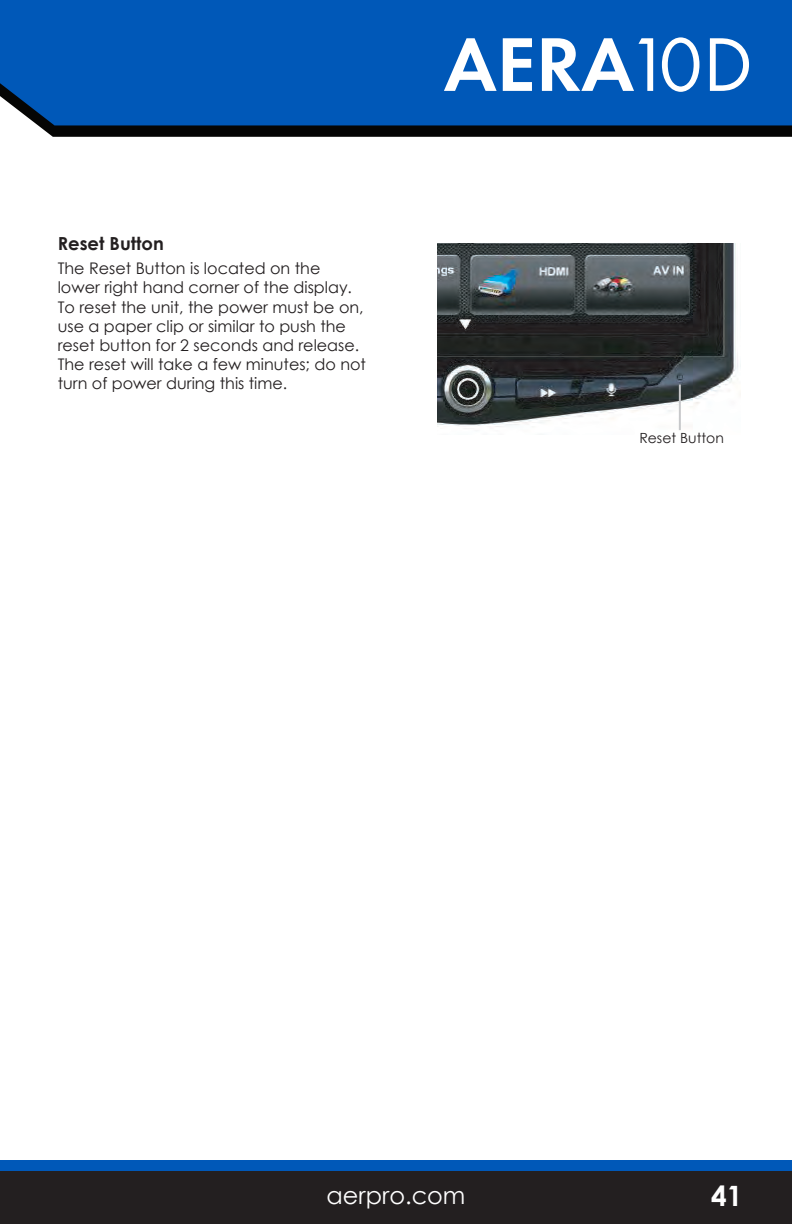
<style>
.page{position:relative;width:792px;height:1224px;background:#fff}
.page>*{position:absolute;margin:0;border:0;box-sizing:border-box;transform-origin:0 0}
.t1{font:600 79px "Futura PT";color:#fff}
.t2{font:700 28px "Century Gothic";color:#fff}
.t3{font:24px "Century Gothic";color:#fff}
.t4{font:700 18px "Century Gothic";color:#231f20}
.t5{font:16px/19.2px "Century Gothic";color:#231f20}
.t6{font:14px "Century Gothic";color:#231f20}
.s1{font-weight:400}
</style>
<div class="page">
<svg style="left:37px;top:125px;width:755px;height:12px;background:#0b0e11"></svg>
<div style="left:0;top:0;width:792px;height:125px;background:#0058b8"></div>
<div style="left:0;top:1167px;width:792px;height:57px;background:#231f20"></div>
<div style="left:0;top:1160px;width:792px;height:10px;background:#0058b8"></div>
<img style="left:437px;top:244px;width:304px;height:185px">
<hr style="left:679px;top:385px;width:2px;height:45px;background:#c7c8ca">
<p class="t4" style="left:58px;top:230px;width:108px">Reset Button</p>
<p class="t5" style="left:58px;top:259px;width:310px">The Reset Button is located on the lower right hand corner of the display.<br>To reset the unit, the power must be on, use a paper clip or similar to push the reset button for 2 seconds and release.<br>The reset will take a few minutes; do not turn of power during this time.</p>
<h1 class="t1" style="left:444px;top:15px;width:311px">AERA<span class="s1">10D</span></h1>
<p class="t6" style="left:639px;top:429px;width:86px">Reset Button</p>
<h3 class="t3" style="left:327px;top:1179px;width:140px">aerpro.com</h3>
<h2 class="t2" style="left:711px;top:1174px;width:33px">41</h2>
</div>
